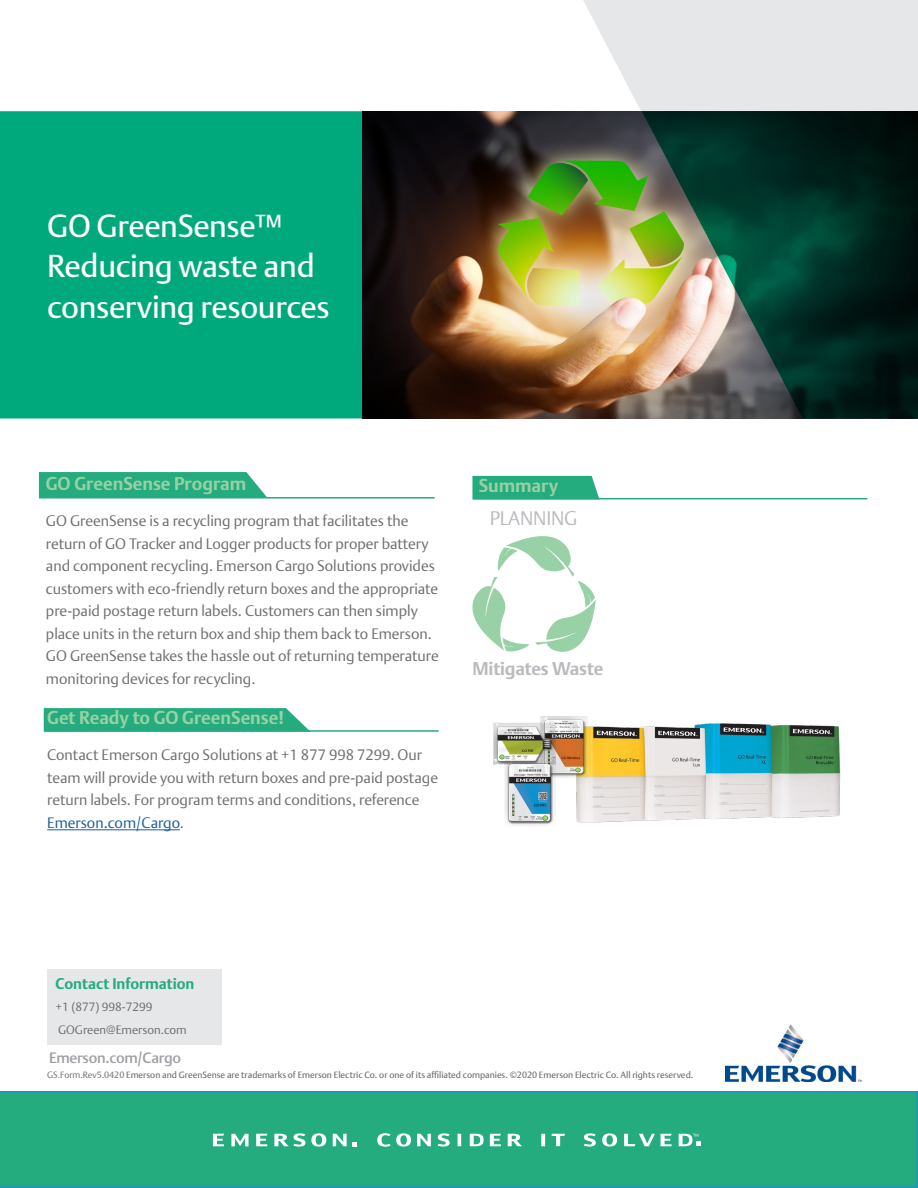
<style>
.page{position:relative;width:918px;height:1188px;background:#fff}
.page>*{position:absolute;margin:0;border:0;box-sizing:border-box;transform-origin:0 0}
.t1{font:31.5px/40.5px "DTL Argo T";letter-spacing:-.01em;color:#fff}
.t2{font:300 19.5px "DTL Argo T";letter-spacing:-.01em;color:#babbbe}
.t3{font:700 18px "DTL Argo T";color:#98d1a5}
.t4{font:700 18px "DTL Argo T";letter-spacing:-.01em;color:#babbbe}
.BodyCopy{font:300 15px/22.5px "DTL Argo T";color:#6c6d70}
.Subhead{font:300 15px/22.5px "DTL Argo T";color:#6d6e70}
.t5{font:700 15px "DTL Argo T";color:#24ab7e}
.t6{font:500 15px "DTL Argo T";letter-spacing:-.02em;color:#a0a1a5}
.t7{font:300 12px "DTL Argo T";color:#6c6d70}
.t8{font:9px "DTL Argo T";color:#6c6d70}
.s1{color:#175d9e}
.s2{font-weight:300}
</style>
<div class="page">
<div style="left:0;top:111px;width:363px;height:307px;background:#00a97c"></div>
<svg style="left:583px;top:0;width:335px;height:111px;background:#e8e9ea"></svg>
<div style="left:0;top:1091px;width:918px;height:97px;background:#24ab7e"></div>
<svg style="left:256px;top:1134px;width:11px;height:12px"></svg>
<svg style="left:213px;top:1134px;width:11px;height:12px"></svg>
<svg style="left:231px;top:1134px;width:18px;height:12px"></svg>
<svg style="left:274px;top:1133px;width:52px;height:14px"></svg>
<svg style="left:508px;top:1134px;width:14px;height:12px"></svg>
<svg style="left:602px;top:1133px;width:15px;height:14px"></svg>
<svg style="left:490px;top:1134px;width:11px;height:12px"></svg>
<svg style="left:661px;top:1134px;width:11px;height:12px"></svg>
<svg style="left:417px;top:1134px;width:14px;height:12px"></svg>
<svg style="left:438px;top:1133px;width:12px;height:14px"></svg>
<svg style="left:584px;top:1133px;width:12px;height:14px"></svg>
<svg style="left:458px;top:1134px;width:3px;height:12px"></svg>
<svg style="left:541px;top:1134px;width:4px;height:12px"></svg>
<svg style="left:552px;top:1134px;width:13px;height:12px"></svg>
<svg style="left:624px;top:1134px;width:31px;height:12px"></svg>
<svg style="left:470px;top:1134px;width:14px;height:12px"></svg>
<svg style="left:377px;top:1133px;width:34px;height:14px"></svg>
<svg style="left:333px;top:1134px;width:23px;height:12px"></svg>
<svg style="left:679px;top:1134px;width:22px;height:12px"></svg>
<div style="left:47px;top:970px;width:175px;height:75px;background:#e6e7e9"></div>
<svg style="left:472px;top:536px;width:124px;height:116px"></svg>
<img style="left:493px;top:717px;width:348px;height:109px">
<img style="left:363px;top:111px;width:279px;height:307px">
<svg style="left:642px;top:111px;width:276px;height:307px;background:#2e493b"></svg>
<svg style="left:43px;top:708px;width:266px;height:24px;background:#2faf84"></svg>
<hr style="left:44px;top:730px;width:395px;height:2px;background:#24ab7e">
<hr style="left:47px;top:830px;width:133px;height:1px;background:#175d9e">
<svg style="left:39px;top:472px;width:228px;height:25px;background:#2eae84"></svg>
<hr style="left:39px;top:497px;width:396px;height:2px;background:#24ab7e">
<svg style="left:472px;top:475px;width:128px;height:25px;background:#36b289"></svg>
<hr style="left:473px;top:498px;width:394px;height:1px;background:#24ab7e">
<img style="left:726px;top:1024px;width:135px;height:57px">
<p class="t1" style="left:47px;top:205px;width:284px">GO GreenSense™<br>Reducing waste and conserving resources</p>
<p class="t3" style="left:46px;top:473px;width:202px">GO GreenSense Program</p>
<p class="BodyCopy" style="left:46px;top:510px;width:394px">GO GreenSense is a recycling program that facilitates the return of GO Tracker and Logger products for proper battery and component recycling. Emerson Cargo Solutions provides customers with eco-friendly return boxes and the appropriate pre-paid postage return labels. Customers can then simply place units in the return box and ship them back to Emerson.<br>GO GreenSense takes the hassle out of returning temperature monitoring devices for recycling.</p>
<p class="t3" style="left:47px;top:707px;width:238px">Get Ready to GO GreenSense!</p>
<p class="Subhead" style="left:47px;top:743px;width:392px">Contact Emerson Cargo Solutions at +1 877 998 7299. Our team will provide you with return boxes and pre-paid postage return labels. For program terms and conditions, reference <span class="s1">Emerson.com/Cargo</span>.</p>
<p class="t3" style="left:479px;top:475px;width:81px">Summary</p>
<p class="t2" style="left:490px;top:506px;width:89px">PLANNING</p>
<p class="t4" style="left:473px;top:658px;width:132px">Mitigates Waste</p>
<p class="t5" style="left:56px;top:975px;width:140px">Contact Information</p>
<p class="t7" style="left:56px;top:1000px;width:98px">+1 (877) 998-7299</p>
<p class="t7" style="left:58px;top:1023px;width:130px">GOGreen@Emerson.com</p>
<p class="t6" style="left:49px;top:1048px;width:134px">Emerson.com/Cargo</p>
<p class="t8" style="left:47px;top:1070px;width:648px"><span class="s2">GS.Form.Rev5.0420</span> Emerson and GreenSense are trademarks of Emerson Electric Co. or one of its affiliated companies. ©2020 Emerson Electric Co. All rights reserved.</p>
</div>
